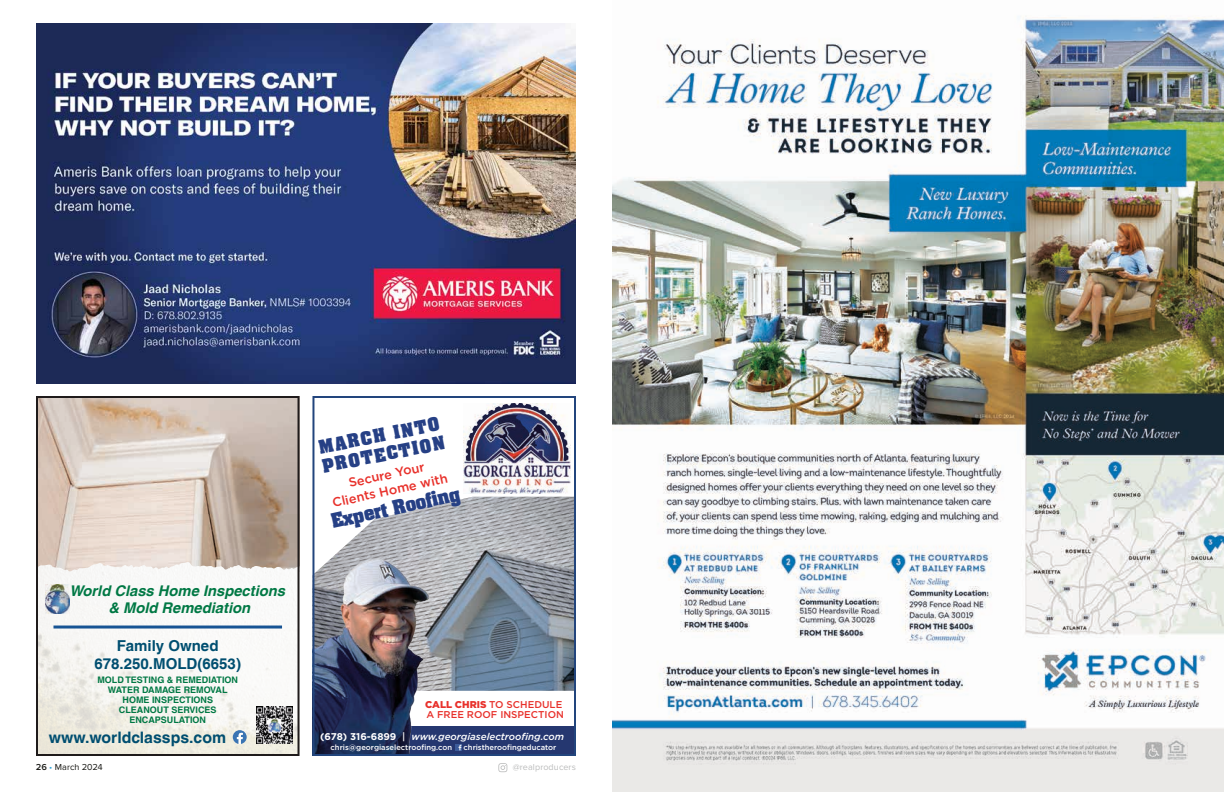
<style>
.page{position:relative;width:1224px;height:792px;background:#fff}
.page>*{position:absolute;margin:0;border:0;box-sizing:border-box;transform-origin:0 0}
.t1{font:700 17.1px "Aachen";color:#264085}
.t2{font:700 16px/19.2px "Aachen";color:#264085}
.t3{font:700 15.8px "Helvetica";color:#004e70}
.t4{font:700 15.1px/18.1px "Helvetica";color:#004e70;text-align:center}
.t5{font:italic 700 14.8px/17.7px "Helvetica";color:#007844;text-align:center}
.t6{font:500 12.8px/16.1px "Gotham";color:#e8312b;text-align:center}
.t7{font:500 9.9px/10px "Gotham";color:#e8312b}
.t8{font:italic 500 9.8px "Gotham";color:#fff}
.t9{font:700 9px/10px "Helvetica";color:#007844;text-align:center}
.t10{font:9px "Proxima Nova";letter-spacing:.01em;color:#bbbcbc}
.t11{font:9px "Proxima Nova";letter-spacing:.005em;color:#171713}
.t12{font:500 7.6px "Gotham";color:#fff}
.s1{font-weight:900}
.s2{font-weight:700;font-style:normal}
.s3{font-style:normal}
.s4{font-weight:600}
.s5{color:#31a5d9}
</style>
<div class="page">
<svg style="left:498px;top:763px;width:9px;height:9px"></svg>
<img style="left:612px;top:16px;width:612px;height:776px">
<img style="left:312px;top:396px;width:264px;height:360px">
<img style="left:36px;top:24px;width:540px;height:360px">
<svg style="left:36px;top:396px;width:264px;height:360px"></svg>
<svg style="left:233px;top:730px;width:14px;height:14px"></svg>
<img style="left:256px;top:707px;width:36px;height:36px">
<h3 class="t5" style="left:69px;top:583px;width:217px">World Class Home Inspections &amp; Mold Remediation</h3>
<h3 class="t4" style="left:94px;top:638px;width:148px">Family Owned<br>678.250.MOLD(6653)</h3>
<p class="t9" style="left:97px;top:676px;width:142px">MOLD TESTING &amp; REMEDIATION<br>WATER DAMAGE REMOVAL<br>HOME INSPECTIONS<br>CLEANOUT SERVICES<br>ENCAPSULATION</p>
<h3 class="t3" style="left:49px;top:731px;width:179px">www.worldclassps.com</h3>
<h2 class="t2" style="left:317px;top:437px;width:126px;rotate:-11deg">MARCH INTO<br>PROTECTION</h2>
<h3 class="t6" style="left:327px;top:479px;width:119px;rotate:-12deg">Secure Your<br>Clients Home with</h3>
<h1 class="t1" style="left:329px;top:508px;width:133px;rotate:-12deg">Expert Roofing</h1>
<p class="t7" style="left:425px;top:700px;width:140px"><span class="s1">CALL CHRIS</span> TO SCHEDULE<br>A FREE ROOF INSPECTION</p>
<p class="t8" style="left:320px;top:730px;width:245px"><span class="s2">(678) 316-6899</span> <span class="s3">|</span> www.georgiaselectroofing.com</p>
<p class="t12" style="left:331px;top:742px;width:123px">chris@georgiaselectroofing.con</p>
<p class="t12" style="left:464px;top:742px;width:94px">christheroofingeducator</p>
<p class="t11" style="left:36px;top:762px;width:68px"><span class="s4">26</span> <span class="s5">•</span> March 2024</p>
<p class="t10" style="left:513px;top:762px;width:65px">@realproducers</p>
</div>
